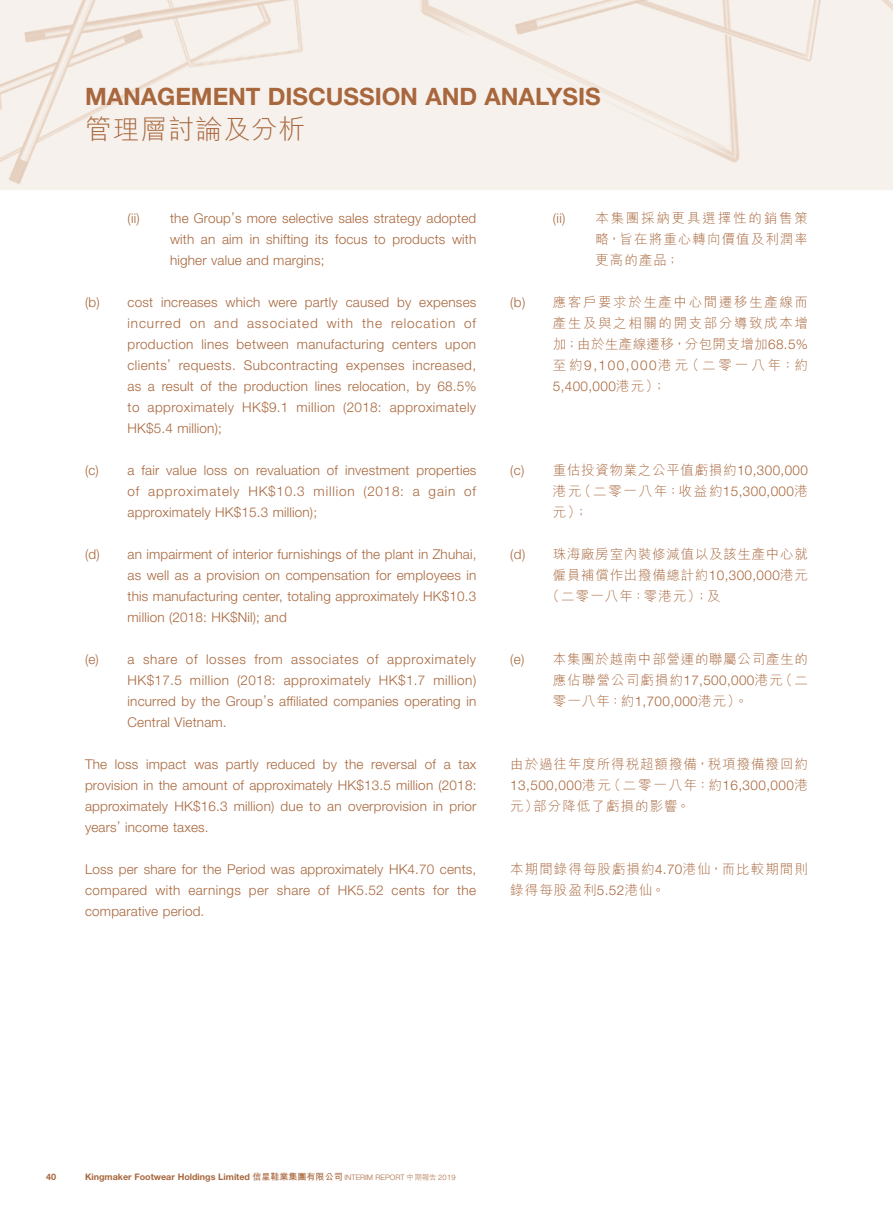
<style>
.page{position:relative;width:893px;height:1212px;background:#fff}
.page>*{position:absolute;margin:0;border:0;box-sizing:border-box;transform-origin:0 0}
.t1{font:300 27px "M Hei HK";letter-spacing:.025em;color:#a8673d}
.t2{font:700 24px "Helvetica Neue LT Std";color:#a8673d}
.Body_Text{font:300 13.5px/21px "Helvetica Neue LT Std";letter-spacing:.015em;color:#a8673d;text-align:justify}
.C_Body_Text{font:300 13.5px/21px "M Hei HK";letter-spacing:.08em;color:#a8673d;text-align:justify}
.C_Body_Text-2{font:300 13.5px "M Hei HK";letter-spacing:.055em;color:#a8673d}
.C_Body_Text-3{font:300 13.5px "Helvetica Neue LT Std";color:#a8673d}
.t3{font:700 9px "Helvetica Neue LT Std";color:#a8673d}
.s1{font-family:"Helvetica Neue LT Std"}
.s2{font-family:"M Hei HK"}
.s3{font-weight:300;font-size:7.5px}
.s4{font-family:"M Hei HK";font-weight:300;font-size:7.5px}
</style>
<div class="page">
<img style="left:0;top:0;width:893px;height:190px">
<h2 class="t2" style="left:85px;top:81px;width:517px">MANAGEMENT DISCUSSION AND ANALYSIS</h2>
<h1 class="t1" style="left:85px;top:115px;width:222px">管理層討論及分析</h1>
<p class="Body_Text" style="left:128px;top:207px;width:14px">(ii)</p>
<p class="Body_Text" style="left:170px;top:207px;width:308px">the Group’s more selective sales strategy adopted with an aim in shifting its focus to products with higher value and margins;</p>
<p class="Body_Text" style="left:128px;top:291px;width:350px;text-indent:-43px">(b) cost increases which were partly caused by expenses incurred on and associated with the relocation of production lines between manufacturing centers upon clients’ requests. Subcontracting expenses increased, as a result of the production lines relocation, by 68.5% to approximately HK$9.1 million (2018: approximately HK$5.4 million);</p>
<p class="Body_Text" style="left:128px;top:459px;width:350px;text-indent:-43px">(c) a fair value loss on revaluation of investment properties of approximately HK$10.3 million (2018: a gain of approximately HK$15.3 million);</p>
<p class="Body_Text" style="left:128px;top:543px;width:350px;text-indent:-43px">(d) an impairment of interior furnishings of the plant in Zhuhai, as well as a provision on compensation for employees in this manufacturing center, totaling approximately HK$10.3 million (2018: HK$Nil); and</p>
<p class="Body_Text" style="left:128px;top:648px;width:350px;text-indent:-43px">(e) a share of losses from associates of approximately HK$17.5 million (2018: approximately HK$1.7 million) incurred by the Group’s affiliated companies operating in Central Vietnam.</p>
<p class="Body_Text" style="left:85px;top:753px;width:393px">The loss impact was partly reduced by the reversal of a tax provision in the amount of approximately HK$13.5 million (2018: approximately HK$16.3 million) due to an overprovision in prior years’ income taxes.</p>
<p class="Body_Text" style="left:85px;top:858px;width:393px">Loss per share for the Period was approximately HK4.70 cents, compared with earnings per share of HK5.52 cents for the comparative period.</p>
<p class="C_Body_Text-3" style="left:553px;top:209px;width:14px">(ii)</p>
<p class="C_Body_Text" style="left:595px;top:207px;width:214px">本集團採納更具選擇性的銷售策略，旨在將重心轉向價值及利潤率更高的產品；</p>
<p class="C_Body_Text" style="left:553px;top:291px;width:257px;text-indent:-43px"><span class="s1">(b)</span> 應客戶要求於生產中心間遷移生產線而產生及與之相關的開支部分導致成本增加；由於生產線遷移，分包開支增加<span class="s1">68.5%</span>至約<span class="s1">9,100,000</span>港元（二零一八年：約<span class="s1">5,400,000</span>港元）；</p>
<p class="C_Body_Text" style="left:553px;top:459px;width:257px;text-indent:-43px"><span class="s1">(c)</span> 重估投資物業之公平值虧損約<span class="s1">10,300,000</span>港元（二零一八年：收益約<span class="s1">15,300,000</span>港元）；</p>
<p class="C_Body_Text-2" style="left:510px;top:547px;width:299px"><span class="s1">(d)</span> 珠海廠房室內裝修減值以及該生產中心就</p>
<p class="C_Body_Text-2" style="left:553px;top:568px;width:257px">僱員補償作出撥備總計約<span class="s1">10,300,000</span>港元</p>
<p class="C_Body_Text" style="left:546px;top:585px;width:176px">（二零一八年：零港元）；及</p>
<p class="C_Body_Text" style="left:553px;top:648px;width:257px;text-indent:-43px"><span class="s1">(e)</span> 本集團於越南中部營運的聯屬公司產生的應佔聯營公司虧損約<span class="s1">17,500,000</span>港元（二零一八年：約<span class="s1">1,700,000</span>港元）。</p>
<p class="C_Body_Text" style="left:510px;top:753px;width:299px">由於過往年度所得稅超額撥備，稅項撥備撥回約<span class="s1">13,500,000</span>港元（二零一八年：約<span class="s1">16,300,000</span>港元）部分降低了虧損的影響。</p>
<p class="C_Body_Text" style="left:510px;top:858px;width:299px">本期間錄得每股虧損約<span class="s1">4.70</span>港仙，而比較期間則錄得每股盈利<span class="s1">5.52</span>港仙。</p>
<p class="t3" style="left:46px;top:1171px;width:11px">40</p>
<p class="t3" style="left:85px;top:1171px;width:372px">Kingmaker Footwear Holdings Limited <span class="s2">信星鞋業集團有限公司</span> <span class="s3">INTERIM REPORT</span> <span class="s4">中期報告</span> <span class="s3">2019</span></p>
</div>
